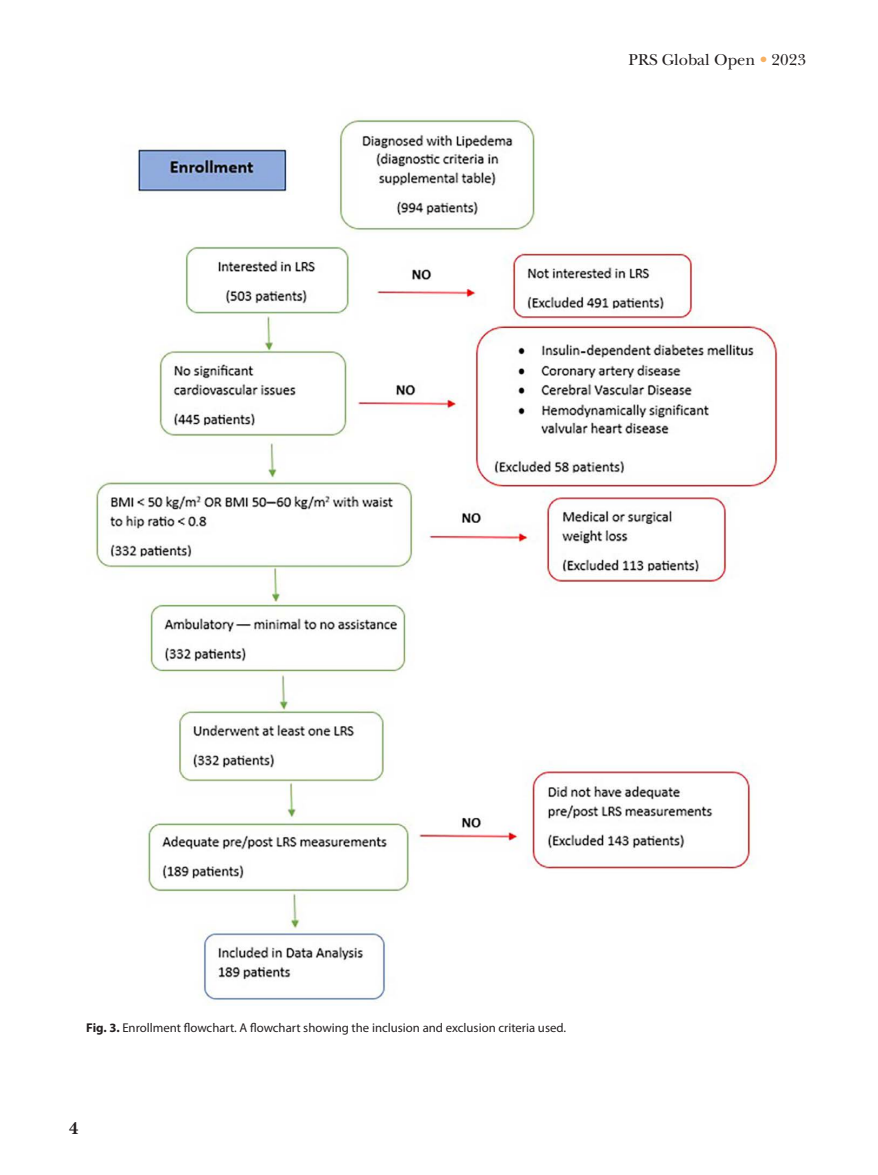
<style>
.page{position:relative;width:878px;height:1175px;background:#fff}
.page>*{position:absolute;margin:0;border:0;box-sizing:border-box;transform-origin:0 0}
.t1{font:700 18px "New Baskerville Std";color:#231f20}
.t2{font:16.5px "New Baskerville Std";color:#231f20}
.t3{font:12.75px "Myriad Pro";color:#231f20}
.s1{color:#f7b163}
.s2{font-weight:700}
</style>
<div class="page">
<img style="left:94px;top:118px;width:684px;height:885px">
<p class="t2" style="left:628px;top:50px;width:179px">PRS Global Open <span class="s1">•</span> 2023</p>
<p class="t3" style="left:86px;top:1019px;width:481px"><span class="s2">Fig. 3.</span> Enrollment flowchart. A flowchart showing the inclusion and exclusion criteria used.</p>
<h1 class="t1" style="left:69px;top:1118px;width:11px">4</h1>
</div>
